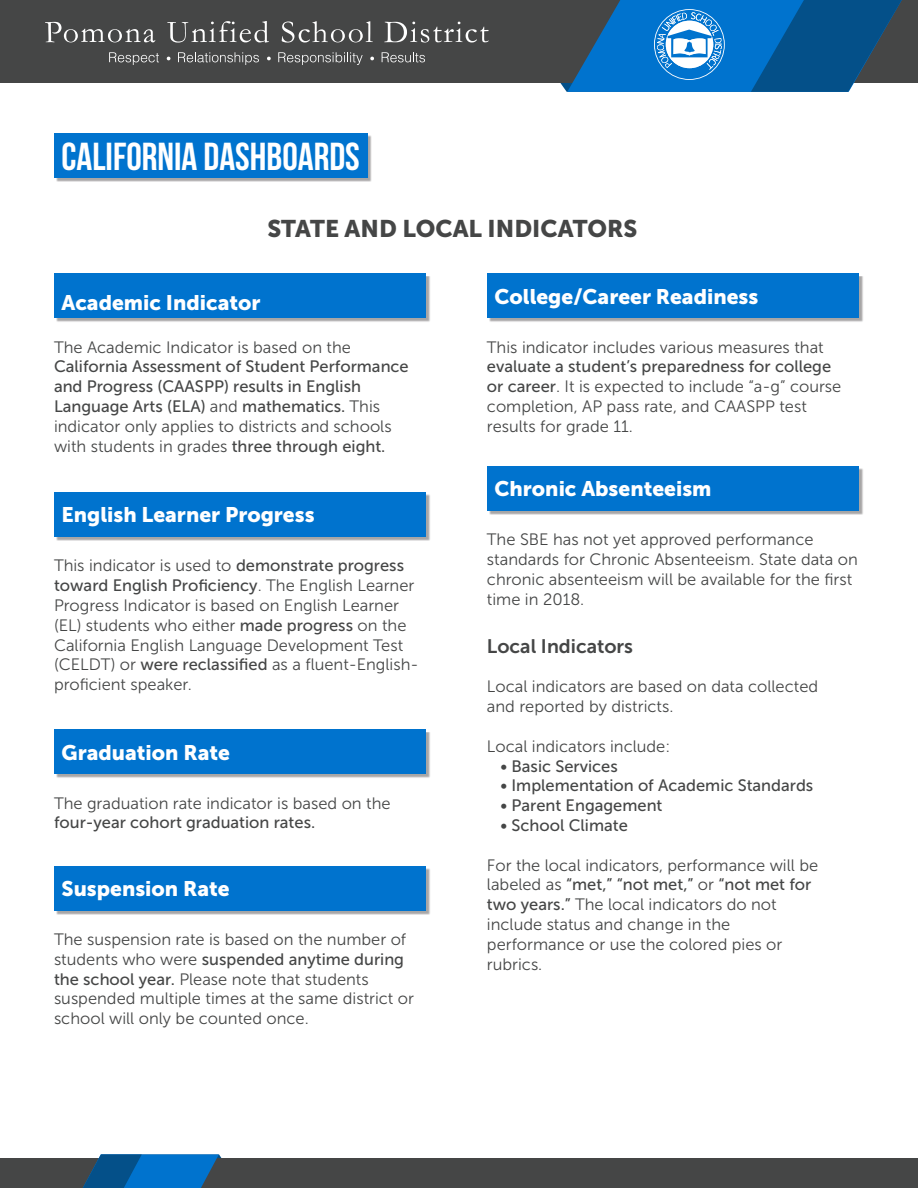
<style>
.page{position:relative;width:918px;height:1188px;background:#fff}
.page>*{position:absolute;margin:0;border:0;box-sizing:border-box;transform-origin:0 0}
.t1{font:700 39px "Bebas Neue";color:#fff}
.t2{font:24px "Museo Sans 900";color:#454646}
.t3{font:21px "Museo Sans 900";color:#fff}
.t4{font:19.5px "Museo Sans 700";color:#454646}
.t5{font:16.5px/19.8px "Museo Sans 300";color:#454646}
.t6{font:16.5px/19.8px "Museo Sans 500";color:#454646}
.s1{font-family:"Museo Sans 300"}
.s2{font-family:"Museo Sans 500"}
</style>
<div class="page">
<div style="left:0;top:0;width:918px;height:83px;background:#454646"></div>
<div style="left:0;top:1159px;width:918px;height:29px;background:#454646"></div>
<svg style="left:83px;top:1154px;width:158px;height:34px"></svg>
<svg style="left:109px;top:52px;width:50px;height:13px"></svg>
<svg style="left:178px;top:52px;width:81px;height:13px"></svg>
<svg style="left:267px;top:57px;width:4px;height:3px"></svg>
<svg style="left:278px;top:52px;width:85px;height:13px"></svg>
<svg style="left:370px;top:57px;width:4px;height:3px"></svg>
<svg style="left:382px;top:52px;width:43px;height:10px"></svg>
<svg style="left:45px;top:22px;width:110px;height:20px"></svg>
<svg style="left:167px;top:21px;width:102px;height:22px"></svg>
<svg style="left:282px;top:21px;width:91px;height:22px"></svg>
<svg style="left:384px;top:22px;width:105px;height:21px"></svg>
<svg style="left:560px;top:0;width:342px;height:92px"></svg>
<div style="left:56px;top:135px;width:316px;height:47px;background:#231f20;opacity:.4"></div>
<div style="left:54px;top:133px;width:313px;height:44px;background:#0073ce"></div>
<div style="left:56px;top:276px;width:374px;height:47px;background:#231f20;opacity:.4"></div>
<div style="left:54px;top:274px;width:372px;height:44px;background:#0073ce"></div>
<div style="left:489px;top:276px;width:374px;height:47px;background:#231f20;opacity:.4"></div>
<div style="left:487px;top:274px;width:371px;height:44px;background:#0073ce"></div>
<div style="left:489px;top:468px;width:374px;height:47px;background:#231f20;opacity:.4"></div>
<div style="left:487px;top:466px;width:371px;height:45px;background:#0073ce"></div>
<div style="left:56px;top:494px;width:374px;height:47px;background:#231f20;opacity:.4"></div>
<div style="left:54px;top:492px;width:372px;height:45px;background:#0073ce"></div>
<div style="left:56px;top:732px;width:374px;height:47px;background:#231f20;opacity:.4"></div>
<div style="left:54px;top:730px;width:372px;height:44px;background:#0073ce"></div>
<div style="left:56px;top:868px;width:374px;height:47px;background:#231f20;opacity:.4"></div>
<div style="left:54px;top:866px;width:372px;height:44px;background:#0073ce"></div>
<p class="t1" style="left:62px;top:135px;width:300px">CALIFORNIA DASHBOARDS</p>
<p class="t2" style="left:267px;top:215px;width:372px">STATE AND LOCAL INDICATORS</p>
<p class="t3" style="left:62px;top:291px;width:201px">Academic Indicator</p>
<p class="t3" style="left:494px;top:284px;width:265px">College/Career Readiness</p>
<p class="t6" style="left:54px;top:337px;width:356px"><span class="s1">The Academic Indicator is based on the </span>California Assessment of Student Performance and Progress (CAASPP) results in English Language Arts (ELA) <span class="s1">and</span> mathematics. <span class="s1">This indicator only applies to districts and schools with students in grades</span> three through eight.</p>
<p class="t5" style="left:487px;top:337px;width:356px">This indicator includes various measures that <span class="s2">evaluate a student’s preparedness for college or career</span>. It is expected to include “a-g” course completion, AP pass rate, and CAASPP test results for grade 11.</p>
<p class="t3" style="left:62px;top:503px;width:255px">English Learner Progress</p>
<p class="t5" style="left:54px;top:556px;width:366px">This indicator is used to <span class="s2">demonstrate progress toward English Proficiency</span>. The English Learner Progress Indicator is based on English Learner (EL) students who either <span class="s2">made progress</span> on the California English Language Development Test (CELDT) or <span class="s2">were reclassified</span> as a fluent-English&shy;proficient speaker.</p>
<p class="t3" style="left:62px;top:740px;width:170px">Graduation Rate</p>
<p class="t5" style="left:54px;top:793px;width:338px">The graduation rate indicator is based on the <span class="s2">four-year cohort graduation rates.</span></p>
<p class="t3" style="left:62px;top:877px;width:170px">Suspension Rate</p>
<p class="t5" style="left:54px;top:930px;width:362px">The suspension rate is based on the number of students who were <span class="s2">suspended anytime during the school year.</span> Please note that students suspended multiple times at the same district or school will only be counted once.</p>
<p class="t3" style="left:494px;top:477px;width:219px">Chronic Absenteeism</p>
<p class="t5" style="left:487px;top:530px;width:372px">The SBE has not yet approved performance standards for Chronic Absenteeism. State data on chronic absenteeism will be available for the first time in 2018.</p>
<p class="t4" style="left:487px;top:635px;width:148px">Local Indicators</p>
<p class="t5" style="left:487px;top:677px;width:333px">Local indicators are based on data collected</p>
<p class="t5" style="left:487px;top:697px;width:188px">and reported by districts.</p>
<p class="t5" style="left:487px;top:736px;width:185px">Local indicators include:</p>
<p class="t6" style="left:500px;top:756px;width:119px">• Basic Services</p>
<p class="t6" style="left:500px;top:776px;width:314px">• Implementation of Academic Standards</p>
<p class="t6" style="left:500px;top:796px;width:164px">• Parent Engagement</p>
<p class="t6" style="left:500px;top:815px;width:129px">• School Climate</p>
<p class="t5" style="left:487px;top:855px;width:333px">For the local indicators, performance will be</p>
<p class="t6" style="left:487px;top:875px;width:326px"><span class="s1">labeled as</span> “met,” “not met,” <span class="s1">or</span> “not met for</p>
<p class="t5" style="left:487px;top:895px;width:291px"><span class="s2">two years.”</span> The local indicators do not</p>
<p class="t5" style="left:487px;top:914px;width:245px">include status and change in the</p>
<p class="t5" style="left:487px;top:934px;width:297px">performance or use the colored pies or</p>
<p class="t5" style="left:487px;top:954px;width:57px">rubrics.</p>
</div>
